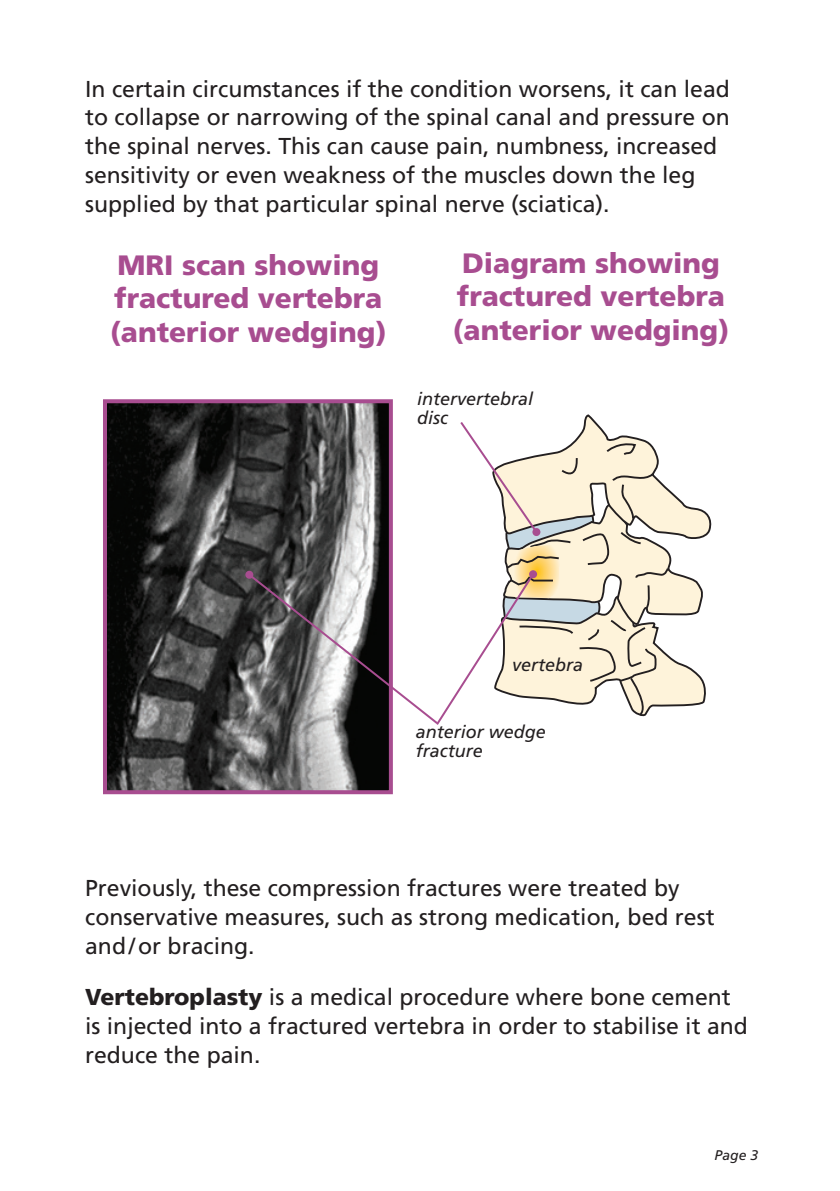
<style>
.page{position:relative;width:840px;height:1191px;background:#fff}
.page>*{position:absolute;margin:0;border:0;box-sizing:border-box;transform-origin:0 0}
.Headings{font:900 28px/33.6px "Frutiger";color:#a84d90}
.Body_text{font:23px/28.8px "Frutiger";color:#231f20}
.Annotation{font:italic 18px/19px "Frutiger";color:#231f20}
.Page_Nos{font:italic 14px "Frutiger";color:#231f20}
.s1{font-weight:900}
</style>
<div class="page">
<img style="left:108px;top:404px;width:279px;height:385px">
<div style="left:103px;top:399px;width:289px;height:395px;border:4px solid #a84d90"></div>
<svg style="left:246px;top:413px;width:466px;height:314px"></svg>
<div style="left:532px;top:528px;width:8px;height:8px;background:#a84d90;border-radius:50%"></div>
<p class="Body_text" style="left:85px;top:74px;width:646px">In certain circumstances if the condition worsens, it can lead to collapse or narrowing of the spinal canal and pressure on the spinal nerves. This can cause pain, numbness, increased sensitivity or even weakness of the muscles down the leg supplied by that particular spinal nerve (sciatica).</p>
<p class="Headings" style="left:110px;top:248px;width:278px">MRI scan showing fractured vertebra (anterior wedging)</p>
<p class="Headings" style="left:452px;top:246px;width:278px;text-align:center">Diagram showing fractured vertebra (anterior wedging)</p>
<p class="Annotation" style="left:417px;top:389px;width:118px">intervertebral disc</p>
<p class="Annotation" style="left:512px;top:656px;width:73px">vertebra</p>
<p class="Annotation" style="left:415px;top:722px;width:132px">anterior wedge fracture</p>
<p class="Body_text" style="left:85px;top:874px;width:630px">Previously, these compression fractures were treated by conservative measures, such as strong medication, bed rest and/or bracing.</p>
<p class="Body_text" style="left:85px;top:983px;width:664px"><span class="s1">Vertebroplasty</span> is a medical procedure where bone cement is injected into a fractured vertebra in order to stabilise it and reduce the pain.</p>
<p class="Page_Nos" style="left:714px;top:1146px;width:45px">Page 3</p>
</div>
